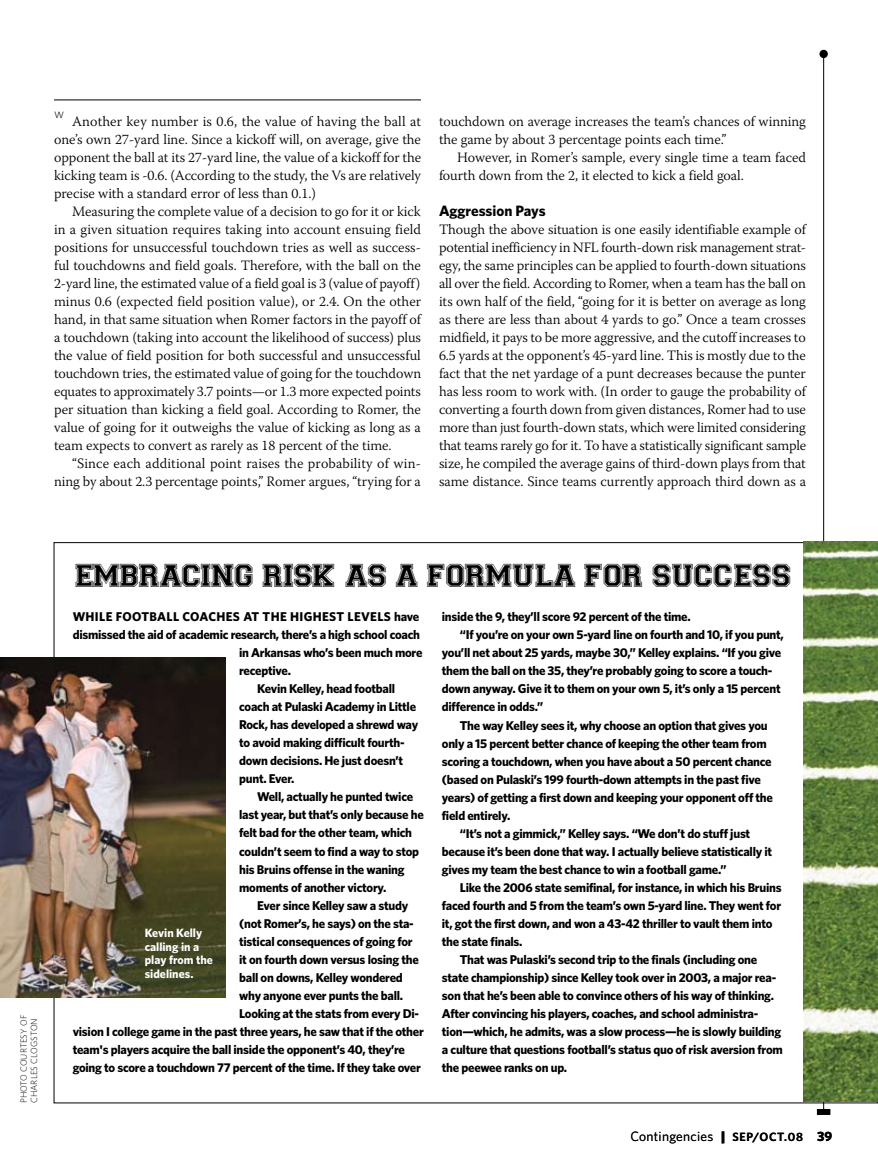
<style>
.page{position:relative;width:878px;height:1175px;background:#fff}
.page>*{position:absolute;margin:0;border:0;box-sizing:border-box;transform-origin:0 0}
.t1{font:33px "Varsity";letter-spacing:-.01em;color:#000}
.t2{font:700 15px "Whitney";color:#000}
.t3{font:300 14.25px/18px "Warnock Pro";letter-spacing:-.005em;color:#000;text-align:justify}
.t4{font:13.5px "Whitney";letter-spacing:.02em;color:#000}
.t5{font:300 13.5px "Whitney";color:#000}
.t6{font:700 12.75px "Whitney";letter-spacing:-.02em;color:#000}
.t7{font:700 12px/13.5px "Whitney";color:#fff}
.t8{font:300 9px/10.5px "Whitney";letter-spacing:.01em;color:#000}
.s1{font-weight:900}
.s2{font-weight:600;font-size:12px}
.s3{font-weight:700}
</style>
<div class="page">
<hr style="left:823px;top:54px;width:1px;height:1058px;background:#000">
<div style="left:816px;top:1108px;width:14px;height:6px;background:#000"></div>
<div style="left:819px;top:50px;width:8px;height:8px;background:#000;border-radius:50%"></div>
<hr style="left:54px;top:100px;width:367px;height:1px;background:#000">
<img style="left:0;top:658px;width:225px;height:339px">
<img style="left:803px;top:542px;width:75px;height:559px">
<p class="t5" style="left:54px;top:106px;width:11px">w</p>
<p class="t3" style="left:54px;top:112px;width:368px;text-indent:18px">Another key number is 0.6, the value of having the ball at one’s own 27-yard line. Since a kickoff will, on average, give the opponent the ball at its 27-yard line, the value of a kickoff for the kicking team is -0.6. (According to the study, the Vs are relatively precise with a standard error of less than 0.1.)</p>
<p class="t3" style="left:54px;top:202px;width:369px;text-indent:18px">Measuring the complete value of a decision to go for it or kick in a given situation requires taking into account ensuing field positions for unsuccessful touchdown tries as well as success&shy;ful touchdowns and field goals. Therefore, with the ball on the 2-yard line, the estimated value of a field goal is 3 (value of payoff) minus 0.6 (expected field position value), or 2.4. On the other hand, in that same situation when Romer factors in the payoff of a touchdown (taking into account the likelihood of success) plus the value of field position for both successful and unsuccessful touchdown tries, the estimated value of going for the touchdown equates to approximately 3.7 points—or 1.3 more expected points per situation than kicking a field goal. According to Romer, the value of going for it outweighs the value of kicking as long as a team expects to convert as rarely as 18 percent of the time.</p>
<p class="t3" style="left:54px;top:454px;width:368px;text-align:right">“Since each additional point raises the probability of win&shy;ning by about 2.3 percentage points,” Romer argues, “trying for a</p>
<p class="t3" style="left:439px;top:112px;width:368px">touchdown on average increases the team’s chances of winning the game by about 3 percentage points each time.”</p>
<p class="t3" style="left:439px;top:148px;width:368px;text-indent:18px">However, in Romer’s sample, every single time a team faced fourth down from the 2, it elected to kick a field goal.</p>
<p class="t2" style="left:439px;top:202px;width:108px">Aggression Pays</p>
<p class="t3" style="left:439px;top:220px;width:368px">Though the above situation is one easily identifiable example of potential inefficiency in NFL fourth-down risk management strat&shy;egy, the same principles can be applied to fourth-down situations all over the field. According to Romer, when a team has the ball on its own half of the field, “going for it is better on average as long as there are less than about 4 yards to go.” Once a team crosses midfield, it pays to be more aggressive, and the cutoff increases to 6.5 yards at the opponent’s 45-yard line. This is mostly due to the fact that the net yardage of a punt decreases because the punter has less room to work with. (In order to gauge the probability of converting a fourth down from given distances, Romer had to use more than just fourth-down stats, which were limited considering that teams rarely go for it. To have a statistically significant sample size, he compiled the average gains of third-down plays from that same distance. Since teams currently approach third down as a</p>
<p class="t8" style="left:18px;top:1103px;width:88px;rotate:-90deg">Photo Courtesy of<br>Charles Clogston</p>
<h1 class="t1" style="left:75px;top:555px;width:717px">EMBRACING RISK AS A FORMULA FOR SUCCESS</h1>
<p class="t6" style="left:73px;top:609px;width:21px">While</p>
<p class="t6" style="left:116px;top:609px;width:9px">football</p>
<p class="t6" style="left:182px;top:609px;width:10px">coaches</p>
<p class="t6" style="left:243px;top:609px;width:29px">at the</p>
<p class="t6" style="left:290px;top:609px;width:9px">highest</p>
<p class="t6" style="left:347px;top:609px;width:9px">levels</p>
<p class="t6" style="left:394px;top:609px;width:27px">have</p>
<p class="t6" style="left:73px;top:627px;width:349px">dismissed the aid of academic research, there’s a high school coach</p>
<p class="t6" style="left:239px;top:645px;width:185px">in Arkansas who’s been much more</p>
<p class="t6" style="left:239px;top:663px;width:53px">receptive.</p>
<p class="t6" style="left:257px;top:681px;width:139px">Kevin Kelley, head football</p>
<p class="t6" style="left:239px;top:699px;width:178px">coach at Pulaski Academy in Little</p>
<p class="t6" style="left:239px;top:717px;width:180px">Rock, has developed a shrewd way</p>
<p class="t6" style="left:239px;top:735px;width:167px">to avoid making difficult fourth-</p>
<p class="t6" style="left:239px;top:753px;width:166px">down decisions. He just doesn’t</p>
<p class="t6" style="left:239px;top:771px;width:57px">punt. Ever.</p>
<p class="t6" style="left:257px;top:789px;width:157px">Well, actually he punted twice</p>
<p class="t6" style="left:239px;top:807px;width:186px">last year, but that’s only because he</p>
<p class="t6" style="left:239px;top:825px;width:174px">felt bad for the other team, which</p>
<p class="t6" style="left:239px;top:843px;width:181px">couldn’t seem to find a way to stop</p>
<p class="t6" style="left:239px;top:861px;width:167px">his Bruins offense in the waning</p>
<p class="t6" style="left:239px;top:879px;width:149px">moments of another victory.</p>
<p class="t6" style="left:257px;top:897px;width:153px">Ever since Kelley saw a study</p>
<p class="t6" style="left:239px;top:915px;width:176px">(not Romer’s, he says) on the sta-</p>
<p class="t6" style="left:239px;top:933px;width:175px">tistical consequences of going for</p>
<p class="t6" style="left:239px;top:951px;width:181px">it on fourth down versus losing the</p>
<p class="t6" style="left:239px;top:969px;width:165px">ball on downs, Kelley wondered</p>
<p class="t6" style="left:239px;top:987px;width:165px">why anyone ever punts the ball.</p>
<p class="t6" style="left:239px;top:1005px;width:181px">Looking at the stats from every Di-</p>
<p class="t6" style="left:73px;top:1023px;width:352px">vision I college game in the past three years, he saw that if the other</p>
<p class="t6" style="left:73px;top:1041px;width:334px">team's players acquire the ball inside the opponent’s 40, they’re</p>
<p class="t6" style="left:73px;top:1059px;width:350px">going to score a touchdown 77 percent of the time. If they take over</p>
<p class="t7" style="left:145px;top:925px;width:70px">Kevin Kelly calling in a play from the sidelines.</p>
<p class="t6" style="left:442px;top:609px;width:250px">inside the 9, they’ll score 92 percent of the time.</p>
<p class="t6" style="left:460px;top:627px;width:325px">“If you’re on your own 5-yard line on fourth and 10, if you punt,</p>
<p class="t6" style="left:442px;top:645px;width:341px">you’ll net about 25 yards, maybe 30,” Kelley explains. “If you give</p>
<p class="t6" style="left:442px;top:663px;width:332px">them the ball on the 35, they’re probably going to score a touch-</p>
<p class="t6" style="left:442px;top:681px;width:340px">down anyway. Give it to them on your own 5, it’s only a 15 percent</p>
<p class="t6" style="left:442px;top:699px;width:103px">difference in odds.”</p>
<p class="t6" style="left:460px;top:717px;width:309px">The way Kelley sees it, why choose an option that gives you</p>
<p class="t6" style="left:442px;top:735px;width:326px">only a 15 percent better chance of keeping the other team from</p>
<p class="t6" style="left:442px;top:753px;width:331px">scoring a touchdown, when you have about a 50 percent chance</p>
<p class="t6" style="left:442px;top:771px;width:320px">(based on Pulaski’s 199 fourth-down attempts in the past five</p>
<p class="t6" style="left:442px;top:789px;width:332px">years) of getting a first down and keeping your opponent off the</p>
<p class="t6" style="left:442px;top:807px;width:70px">field entirely.</p>
<p class="t6" style="left:460px;top:825px;width:292px">“It’s not a gimmick,” Kelley says. “We don’t do stuff just</p>
<p class="t6" style="left:442px;top:843px;width:332px">because it’s been done that way. I actually believe statistically it</p>
<p class="t6" style="left:442px;top:861px;width:286px">gives my team the best chance to win a football game.”</p>
<p class="t6" style="left:460px;top:879px;width:323px">Like the 2006 state semifinal, for instance, in which his Bruins</p>
<p class="t6" style="left:442px;top:897px;width:341px">faced fourth and 5 from the team’s own 5-yard line. They went for</p>
<p class="t6" style="left:442px;top:915px;width:332px">it, got the first down, and won a 43-42 thriller to vault them into</p>
<p class="t6" style="left:442px;top:933px;width:82px">the state finals.</p>
<p class="t6" style="left:460px;top:951px;width:299px">That was Pulaski’s second trip to the finals (including one</p>
<p class="t6" style="left:442px;top:969px;width:336px">state championship) since Kelley took over in 2003, a major rea-</p>
<p class="t6" style="left:442px;top:987px;width:334px">son that he’s been able to convince others of his way of thinking.</p>
<p class="t6" style="left:442px;top:1005px;width:318px">After convincing his players, coaches, and school administra-</p>
<p class="t6" style="left:442px;top:1023px;width:341px">tion—which, he admits, was a slow process—he is slowly building</p>
<p class="t6" style="left:442px;top:1041px;width:342px">a culture that questions football’s status quo of risk aversion from</p>
<p class="t6" style="left:442px;top:1059px;width:127px">the peewee ranks on up.</p>
<p class="t4" style="left:630px;top:1128px;width:203px">Contingencies <span class="s1">|</span> <span class="s2">SEP/OCT.08</span> <span class="s3">39</span></p>
</div>
